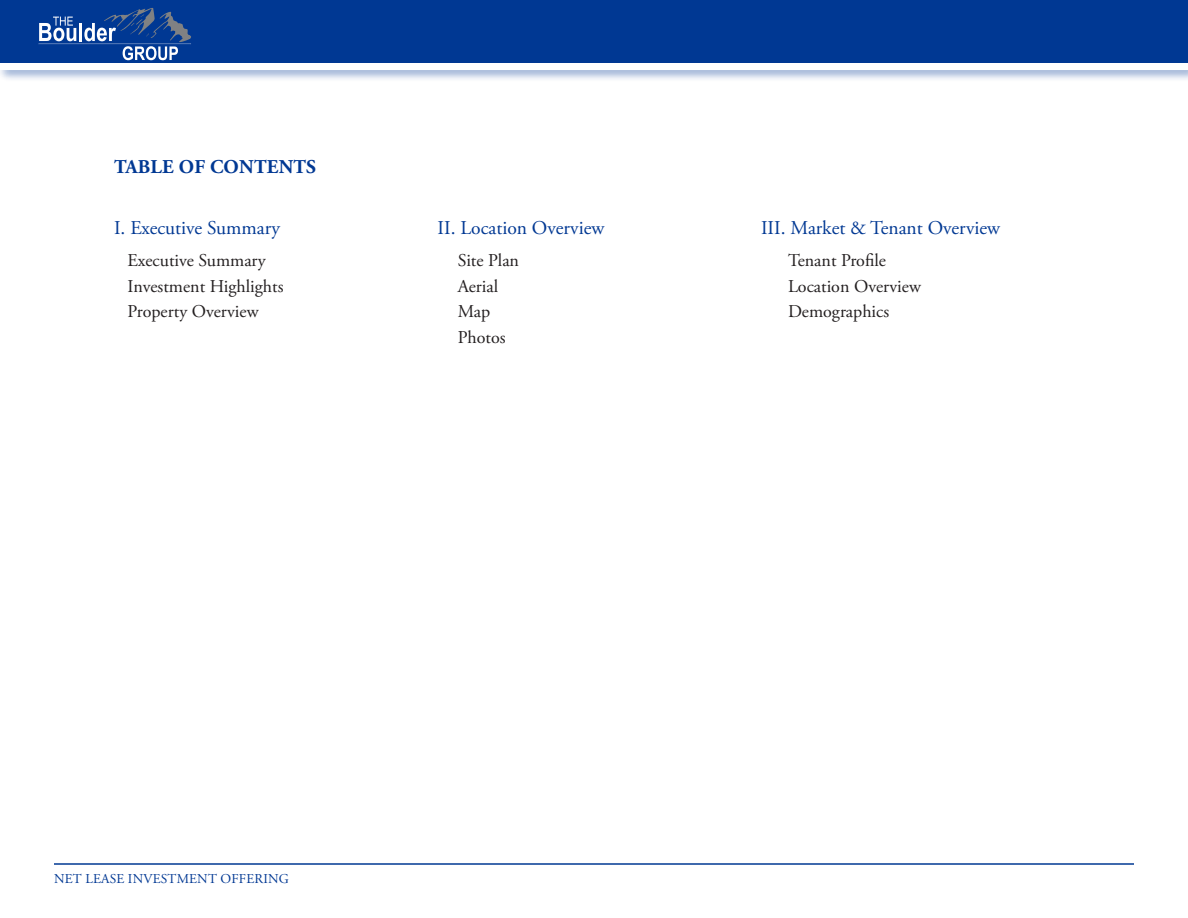
<style>
.page{position:relative;width:1188px;height:918px;background:#fff}
.page>*{position:absolute;margin:0;border:0;box-sizing:border-box;transform-origin:0 0}
.t1{font:19.5px "Adobe Garamond Pro";color:#003893}
.t2{font:700 19.5px "Adobe Garamond Pro";letter-spacing:.015em;color:#003893}
.t3{font:18px "Adobe Garamond Pro";color:#231f20}
.t4{font:13.5px "Adobe Garamond Pro";letter-spacing:.015em;color:#003893}
</style>
<div class="page">
<div style="left:0;top:0;width:1188px;height:63px;background:#003893"></div>
<hr style="left:54px;top:863px;width:1080px;height:2px;background:#003893">
<div style="left:0;top:59px;width:1188px;height:23px;background:#003893;opacity:.5"></div>
<div style="left:0;top:63px;width:1188px;height:6px;background:#fff"></div>
<svg style="left:38px;top:8px;width:153px;height:52px"></svg>
<p class="t2" style="left:114px;top:156px;width:203px">TABLE OF CONTENTS</p>
<p class="t1" style="left:114px;top:216px;width:168px">I. Executive Summary</p>
<p class="t3" style="left:128px;top:250px;width:140px">Executive Summary</p>
<p class="t3" style="left:128px;top:275px;width:158px">Investment Highlights</p>
<p class="t3" style="left:128px;top:301px;width:133px">Property Overview</p>
<p class="t1" style="left:438px;top:216px;width:168px">II. Location Overview</p>
<p class="t3" style="left:458px;top:250px;width:63px">Site Plan</p>
<p class="t3" style="left:458px;top:275px;width:42px">Aerial</p>
<p class="t3" style="left:458px;top:301px;width:34px">Map</p>
<p class="t3" style="left:458px;top:326px;width:49px">Photos</p>
<p class="t1" style="left:761px;top:216px;width:241px">III. Market &amp; Tenant Overview</p>
<p class="t3" style="left:788px;top:250px;width:99px">Tenant Profile</p>
<p class="t3" style="left:788px;top:275px;width:134px">Location Overview</p>
<p class="t3" style="left:788px;top:301px;width:103px">Demographics</p>
<p class="t4" style="left:54px;top:870px;width:236px">NET LEASE INVESTMENT OFFERING</p>
</div>
